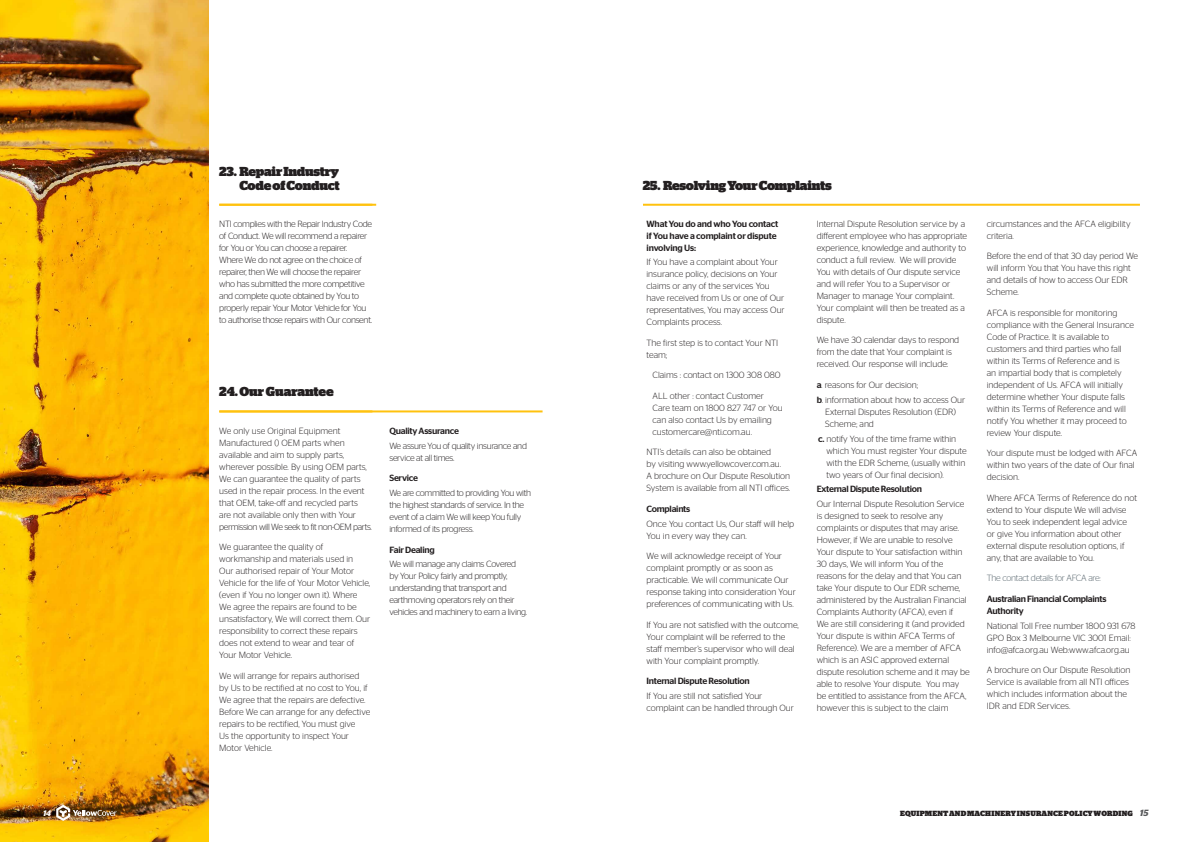
<style>
.page{position:relative;width:1191px;height:842px;background:#fff}
.page>*{position:absolute;margin:0;border:0;box-sizing:border-box;transform-origin:0 0}
.t1{font:900 13px/14px "Stag";letter-spacing:-.015em;color:#231f20;text-align:right}
.t2{font:300 9px/12px "Stag Sans";color:#231f20}
.t3{font:300 9px/12px "Stag Sans";letter-spacing:-.03em;color:#231f20}
.t4{font:500 9px/12px "Stag Sans";letter-spacing:-.03em;color:#231f20}
.t5{font:300 9px "Stag Sans";letter-spacing:-.03em;color:#56646c}
.t6{font:italic 600 8px "Stag Sans";color:#fff}
.t7{font:900 7.5px "Stag";letter-spacing:.015em;color:#231f20}
.s1{font-weight:500}
.s2{color:#56646c}
.s3{font-family:"Stag Sans";font-weight:600;font-style:italic;font-size:9px;color:#58595b}
</style>
<div class="page">
<img style="left:0;top:0;width:208px;height:842px">
<svg style="left:56px;top:805px;width:61px;height:16px"></svg>
<hr style="left:219px;top:410px;width:323px;height:2px;background:#ffc20e">
<hr style="left:219px;top:204px;width:157px;height:2px;background:#ffc20e">
<hr style="left:643px;top:204px;width:497px;height:2px;background:#ffc20e">
<h1 class="t1" style="left:219px;top:164px;width:122px">23. Repair Industry<br>Code of Conduct</h1>
<p class="t3" style="left:219px;top:218px;width:154px">NTI complies with the Repair Industry Code of Conduct. We will recommend a repairer for You or You can choose a repairer.<br>Where We do not agree on the choice of repairer, then We will choose the repairer who has submitted the more competitive and complete quote obtained by You to properly repair Your Motor Vehicle for You to authorise those repairs with Our consent.</p>
<h1 class="t1" style="left:219px;top:385px;width:116px">24. Our Guarantee</h1>
<p class="t2" style="left:219px;top:424px;width:154px">We only use Original Equipment Manufactured () OEM parts when available and aim to supply parts, wherever possible. By using OEM parts, We can guarantee the quality of parts used in the repair process. In the event that OEM, take-off and recycled parts are not available only then with Your permission will We seek to fit non-OEM parts.</p>
<p class="t2" style="left:219px;top:541px;width:152px">We guarantee the quality of workmanship and materials used in<br>Our authorised repair of Your Motor Vehicle for the life of Your Motor Vehicle, (even if You no longer own it). Where We agree the repairs are found to be unsatisfactory, We will correct them. Our responsibility to correct these repairs does not extend to wear and tear of Your Motor Vehicle.</p>
<p class="t2" style="left:219px;top:669px;width:152px">We will arrange for repairs authorised by Us to be rectified at no cost to You, if We agree that the repairs are defective.<br>Before We can arrange for any defective repairs to be rectified, You must give<br>Us the opportunity to inspect Your Motor Vehicle.</p>
<p class="t4" style="left:389px;top:425px;width:71px">Quality Assurance</p>
<p class="t3" style="left:389px;top:439px;width:139px">We assure You of quality insurance and service at all times.</p>
<p class="t4" style="left:389px;top:472px;width:30px">Service</p>
<p class="t3" style="left:389px;top:487px;width:143px">We are committed to providing You with the highest standards of service. In the event of a claim We will keep You fully informed of its progress.</p>
<p class="t4" style="left:389px;top:543px;width:47px">Fair Dealing</p>
<p class="t3" style="left:389px;top:558px;width:139px">We will manage any claims Covered by Your Policy fairly and promptly, understanding that transport and earthmoving operators rely on their vehicles and machinery to earn a living.</p>
<h1 class="t1" style="left:643px;top:178px;width:190px">25. Resolving Your Complaints</h1>
<p class="t2" style="left:816px;top:218px;width:152px">Internal Dispute Resolution service by a different employee who has appropriate experience, knowledge and authority to conduct a full review. We will provide You with details of Our dispute service and will refer You to a Supervisor or Manager to manage Your complaint.<br>Your complaint will then be treated as a dispute.</p>
<p class="t2" style="left:816px;top:334px;width:144px">We have 30 calendar days to respond from the date that Your complaint is received. Our response will include:</p>
<p class="t2" style="left:816px;top:377px;width:150px;line-height:14.8px"><span class="s1">a</span>. reasons for Our decision;<br><span class="s1">b</span>. information about how to access Our</p>
<p class="t2" style="left:825px;top:405px;width:132px">External Disputes Resolution (EDR)<br>Scheme; and</p>
<p class="t2" style="left:826px;top:432px;width:142px;text-indent:-8px"><span class="s1">c.</span> notify You of the time frame within which You must register Your dispute with the EDR Scheme, (usually within two years of Our final decision).</p>
<p class="t4" style="left:816px;top:483px;width:107px">External Dispute Resolution</p>
<p class="t2" style="left:816px;top:498px;width:155px">Our Internal Dispute Resolution Service is designed to seek to resolve any complaints or disputes that may arise.<br>However, if We are unable to resolve Your dispute to Your satisfaction within 30 days, We will inform You of the reasons for the delay and that You can take Your dispute to Our EDR scheme, administered by the Australian Financial Complaints Authority (AFCA), even if<br>We are still considering it (and provided Your dispute is within AFCA Terms of Reference). We are a member of AFCA which is an ASIC approved external dispute resolution scheme and it may be able to resolve Your dispute. You may be entitled to assistance from the AFCA, however this is subject to the claim</p>
<p class="t4" style="left:646px;top:217px;width:133px">What You do and who You contact if You have a complaint or dispute involving Us:</p>
<p class="t2" style="left:646px;top:256px;width:140px">If You have a complaint about Your insurance policy, decisions on Your claims or any of the services You have received from Us or one of Our representatives, You may access Our<br>Complaints process.</p>
<p class="t2" style="left:646px;top:337px;width:133px">The first step is to contact Your NTI team;</p>
<p class="t2" style="left:652px;top:369px;width:130px">Claims : contact on 1300 308 080</p>
<p class="t2" style="left:652px;top:390px;width:132px">ALL other : contact Customer<br>Care team on 1800 827 747 or You can also contact Us by emailing customercare@nti.com.au.</p>
<p class="t2" style="left:646px;top:446px;width:145px">NTI’s details can also be obtained<br>by visiting www.yellowcover.com.au.<br>A brochure on Our Dispute Resolution System is available from all NTI offices.</p>
<p class="t4" style="left:646px;top:503px;width:45px">Complaints</p>
<p class="t2" style="left:646px;top:517px;width:149px">Once You contact Us, Our staff will help<br>You in every way they can.</p>
<p class="t2" style="left:646px;top:550px;width:151px">We will acknowledge receipt of Your complaint promptly or as soon as practicable. We will communicate Our response taking into consideration Your preferences of communicating with Us.</p>
<p class="t2" style="left:646px;top:618px;width:154px">If You are not satisfied with the outcome, Your complaint will be referred to the staff member’s supervisor who will deal with Your complaint promptly.</p>
<p class="t4" style="left:646px;top:675px;width:105px">Internal Dispute Resolution</p>
<p class="t2" style="left:646px;top:690px;width:149px">If You are still not satisfied Your complaint can be handled through Our</p>
<p class="t2" style="left:986px;top:218px;width:145px">circumstances and the AFCA eligibility criteria.</p>
<p class="t2" style="left:986px;top:250px;width:153px">Before the end of that 30 day period We will inform You that You have this right and details of how to access Our EDR<br>Scheme.</p>
<p class="t2" style="left:986px;top:307px;width:149px">AFCA is responsible for monitoring compliance with the General Insurance Code of Practice. It is available to customers and third parties who fall within its Terms of Reference and is<br>an impartial body that is completely independent of Us. AFCA will initially determine whether Your dispute falls within its Terms of Reference and will notify You whether it may proceed to review Your dispute.</p>
<p class="t2" style="left:986px;top:447px;width:152px">Your dispute must be lodged with AFCA within two years of the date of Our final decision.</p>
<p class="t2" style="left:986px;top:492px;width:152px">Where AFCA Terms of Reference do not extend to Your dispute We will advise You to seek independent legal advice or give You information about other external dispute resolution options, if any, that are available to You<span class="s2">.</span></p>
<p class="t5" style="left:986px;top:573px;width:115px">The contact details for AFCA are:</p>
<p class="t4" style="left:986px;top:593px;width:121px">Australian Financial Complaints<br>Authority</p>
<p class="t2" style="left:986px;top:619px;width:150px">National Toll Free number 1800 931 678<br>GPO Box 3 Melbourne VIC 3001 Email: info@afca.org.au Web:www.afca.org.au</p>
<p class="t2" style="left:986px;top:664px;width:145px">A brochure on Our Dispute Resolution Service is available from all NTI offices which includes information about the IDR and EDR Services.</p>
<p class="t6" style="left:43px;top:808px;width:9px">14</p>
<p class="t7" style="left:900px;top:809px;width:250px">EQUIPMENT AND MACHINERY INSURANCE POLICY WORDING <span class="s3">15</span></p>
</div>
